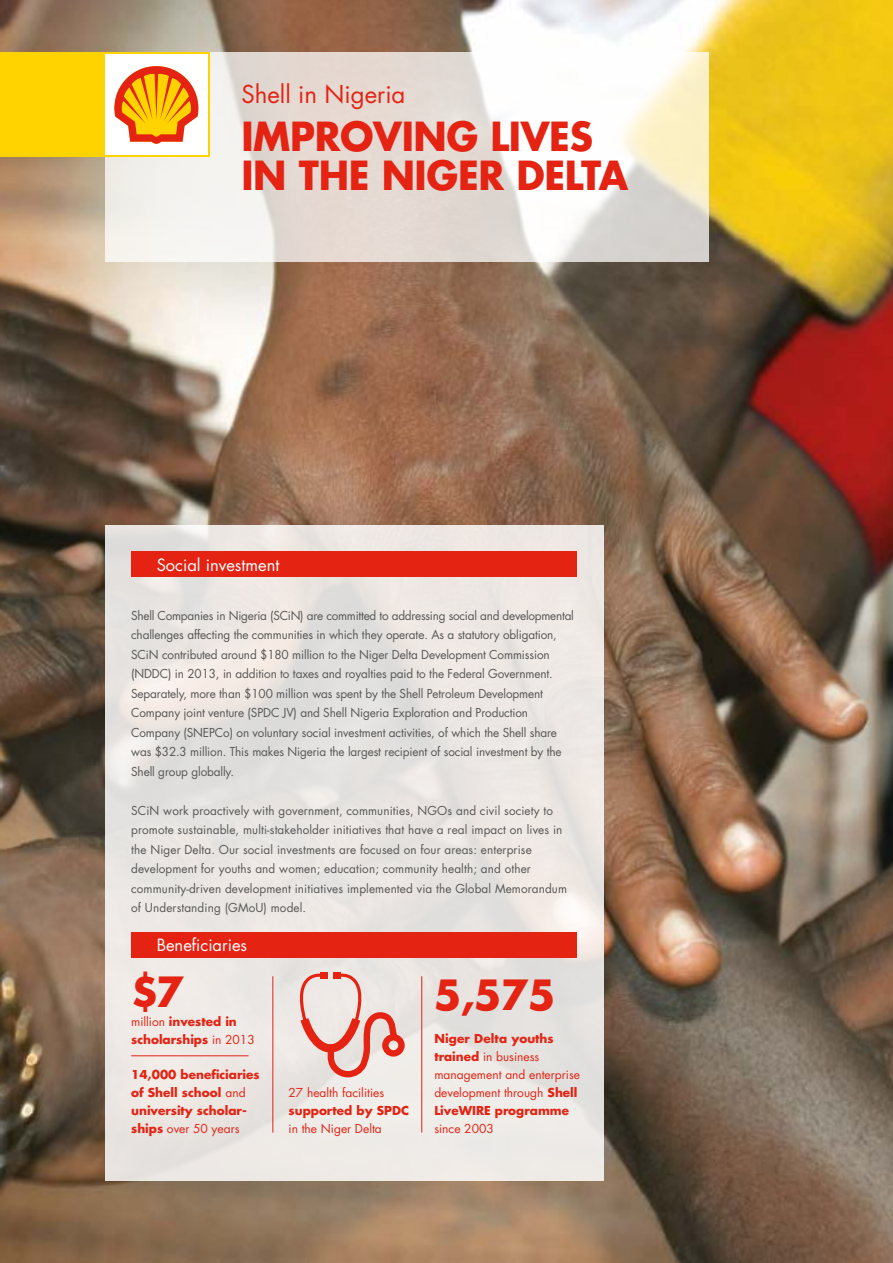
<style>
.page{position:relative;width:893px;height:1263px;background:#fff}
.page>*{position:absolute;margin:0;border:0;box-sizing:border-box;transform-origin:0 0}
.t1{font:700 40.5px "Futura Std";color:#e42313}
.t2{font:700 39px/39px "Futura Std";letter-spacing:-.01em;color:#e42313}
.t3{font:24px "Futura Std";color:#e42313}
.t4{font:16.5px "Futura Std";color:#fff}
.t5{font:12px/19.5px "Futura Std";letter-spacing:-.01em;color:#575756}
.t6{font:12px/19.5px "Futura Std";letter-spacing:.01em;color:#575756}
.t7{font:12px/18px "Futura Std";color:#e42313}
.t8{font:700 12px/18px "Futura Std";color:#e42313}
.s1{font-weight:400}
.s2{font-weight:700}
</style>
<div class="page">
<img style="left:0;top:0;width:893px;height:1263px">
<div style="left:105px;top:525px;width:498px;height:656px;background:linear-gradient(to right,#e9e4e1,#eae6e2)"></div>
<svg style="left:105px;top:52px;width:603px;height:210px"></svg>
<div style="left:131px;top:551px;width:446px;height:26px;background:#e42313"></div>
<div style="left:131px;top:932px;width:446px;height:25px;background:#e42313"></div>
<div style="left:0;top:52px;width:210px;height:105px;background:#ffd300"></div>
<div style="left:105px;top:55px;width:103px;height:100px;background:#fff"></div>
<svg style="left:114px;top:66px;width:85px;height:78px"></svg>
<hr style="left:272px;top:976px;width:1px;height:156px;background:#e42313">
<hr style="left:421px;top:976px;width:1px;height:156px;background:#e42313">
<hr style="left:131px;top:1055px;width:118px;height:1px;background:#e42313">
<svg style="left:300px;top:972px;width:105px;height:105px;background:#e9bfb9"></svg>
<div style="left:320px;top:972px;width:8px;height:6px;background:#e42313"></div>
<div style="left:333px;top:972px;width:8px;height:6px;background:#e42313"></div>
<h3 class="t3" style="left:241px;top:79px;width:166px">Shell in Nigeria</h3>
<h2 class="t2" style="left:241px;top:117px;width:388px">IMPROVING LIVES<br>IN THE NIGER DELTA</h2>
<h3 class="t4" style="left:157px;top:554px;width:124px">Social investment</h3>
<p class="t5" style="left:131px;top:605px;width:444px">Shell Companies in Nigeria (SCiN) are committed to addressing social and developmental challenges affecting the communities in which they operate. As a statutory obligation, SCiN contributed around $180 million to the Niger Delta Development Commission (NDDC) in 2013, in addition to taxes and royalties paid to the Federal Government.<br>Separately, more than $100 million was spent by the Shell Petroleum Development Company joint venture (SPDC JV) and Shell Nigeria Exploration and Production Company (SNEPCo) on voluntary social investment activities, of which the Shell share was $32.3 million. This makes Nigeria the largest recipient of social investment by the Shell group globally.</p>
<p class="t6" style="left:131px;top:800px;width:437px">SCiN work proactively with government, communities, NGOs and civil society to promote sustainable, multi-stakeholder initiatives that have a real impact on lives in the Niger Delta. Our social investments are focused on four areas: enterprise development for youths and women; education; community health; and other community-driven development initiatives implemented via the Global Memorandum of Understanding (GMoU) model.</p>
<h3 class="t4" style="left:157px;top:935px;width:92px">Beneficiaries</h3>
<h1 class="t1" style="left:131px;top:965px;width:55px">$7</h1>
<h1 class="t1" style="left:434px;top:968px;width:123px">5,575</h1>
<p class="t8" style="left:131px;top:1012px;width:125px"><span class="s1">million</span> invested in scholarships <span class="s1">in 2013</span></p>
<p class="t7" style="left:434px;top:1030px;width:147px"><span class="s2">Niger Delta youths trained</span> in business management and enterprise development through <span class="s2">Shell<br>LiveWIRE programme</span></p>
<p class="t7" style="left:434px;top:1120px;width:61px">since 2003</p>
<p class="t8" style="left:131px;top:1065px;width:130px">14,000 beneficiaries of Shell school <span class="s1">and </span>university scholar&shy;ships <span class="s1">over 50 years</span></p>
<p class="t7" style="left:289px;top:1083px;width:97px">27 health facilities</p>
<p class="t8" style="left:289px;top:1101px;width:122px">supported by SPDC</p>
<p class="t7" style="left:289px;top:1119px;width:95px">in the Niger Delta</p>
</div>
